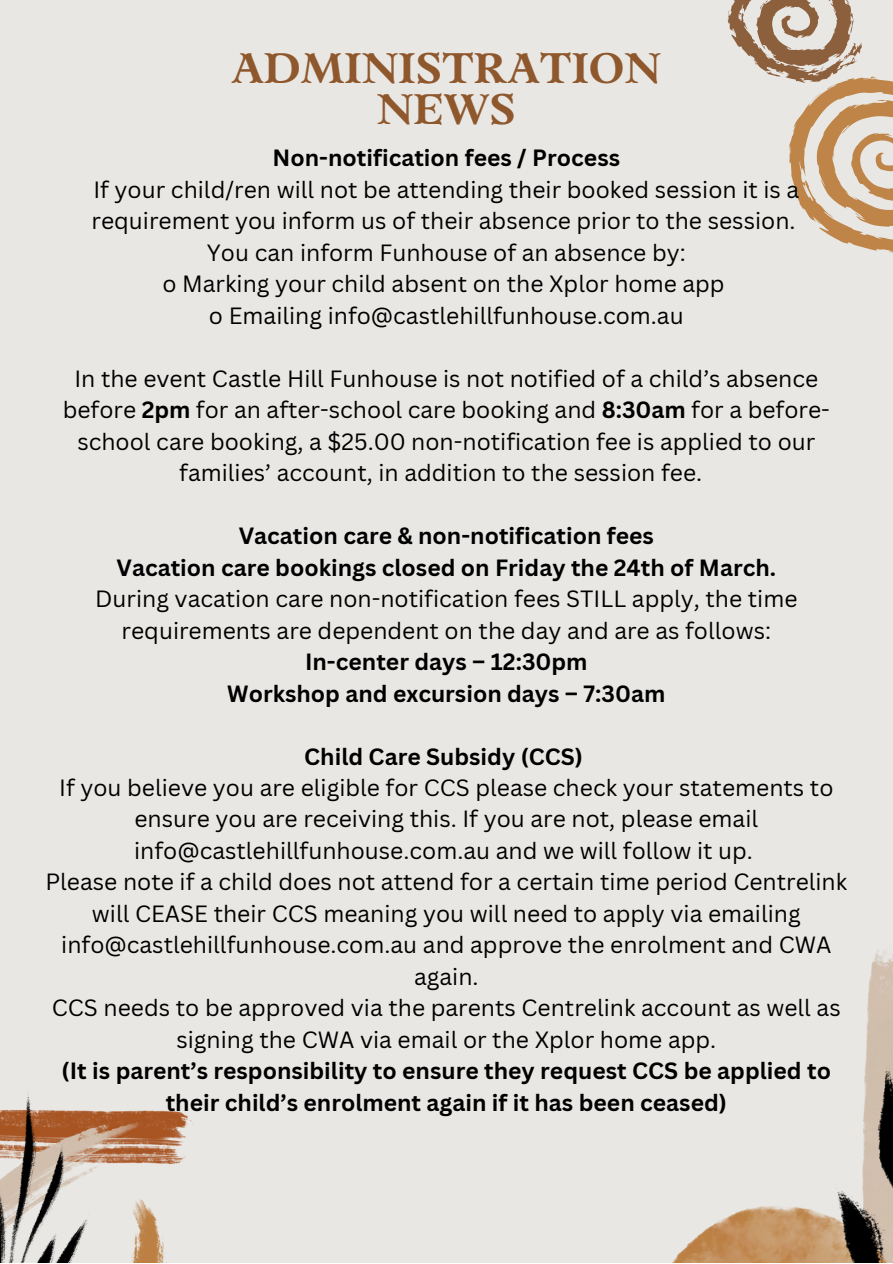
<style>
.page{position:relative;width:893px;height:1264px;background:#fff}
.page>*{position:absolute;margin:0;border:0;box-sizing:border-box;transform-origin:0 0}
.t1{font:800 42.15px/41px "Zenaida";color:#8f572c;text-align:center}
.t2{font:22.95px/31.5px "Canva Sans";color:#000;text-align:center}
.t3{font:700 22.95px/31.5px "Canva Sans";color:#000;text-align:center}
.s1{font-weight:700}
</style>
<div class="page">
<div style="left:0;top:0;width:892px;height:1262px;background:#e8e7e4"></div>
<img style="left:0;top:1092px;width:194px;height:170px">
<svg style="left:727px;top:0;width:165px;height:253px"></svg>
<img style="left:673px;top:950px;width:219px;height:312px">
<h1 class="t1" style="left:231px;top:48px;width:431px">ADMINISTRATION<br>NEWS</h1>
<p class="t3" style="left:272px;top:141px;width:349px">Non-notification fees / Process</p>
<p class="t2" style="left:91px;top:173px;width:709px">If your child/ren will not be attending their booked session it is a requirement you inform us of their absence prior to the session.<br>You can inform Funhouse of an absence by:<br>o Marking your child absent on the Xplor home app<br>o Emailing info@castlehillfunhouse.com.au</p>
<p class="t2" style="left:63px;top:362px;width:768px">In the event Castle Hill Funhouse is not notified of a child’s absence before <span class="s1">2pm</span> for an after-school care booking and <span class="s1">8:30am</span> for a before&shy;school care booking, a $25.00 non-notification fee is applied to our families’ account, in addition to the session fee.</p>
<p class="t3" style="left:116px;top:519px;width:661px">Vacation care &amp; non-notification fees<br>Vacation care bookings closed on Friday the 24th of March.</p>
<p class="t2" style="left:95px;top:582px;width:704px">During vacation care non-notification fees STILL apply, the time requirements are dependent on the day and are as follows:</p>
<p class="t3" style="left:227px;top:645px;width:439px">In-center days – 12:30pm<br>Workshop and excursion days – 7:30am</p>
<p class="t3" style="left:304px;top:739px;width:280px">Child Care Subsidy (CCS)</p>
<p class="t2" style="left:45px;top:771px;width:803px">If you believe you are eligible for CCS please check your statements to ensure you are receiving this. If you are not, please email info@castlehillfunhouse.com.au and we will follow it up.<br>Please note if a child does not attend for a certain time period Centrelink will CEASE their CCS meaning you will need to apply via emailing info@castlehillfunhouse.com.au and approve the enrolment and CWA again.<br>CCS needs to be approved via the parents Centrelink account as well as signing the CWA via email or the Xplor home app.</p>
<p class="t3" style="left:62px;top:1054px;width:770px">(It is parent’s responsibility to ensure they request CCS be applied to their child’s enrolment again if it has been ceased)</p>
</div>
